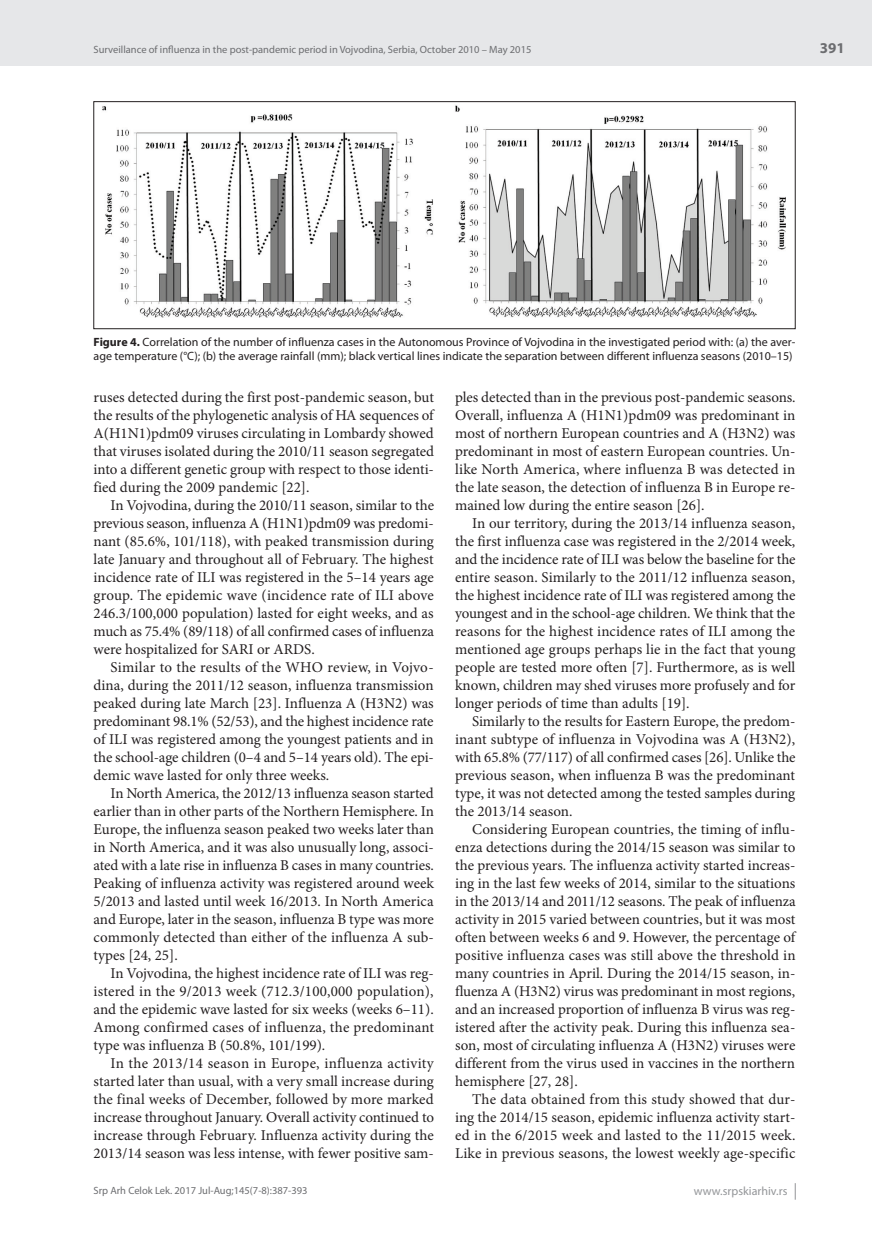
<style>
.page{position:relative;width:872px;height:1234px;background:#fff}
.page>*{position:absolute;margin:0;border:0;box-sizing:border-box;transform-origin:0 0}
.t1{font:15px/18px "Minion Pro";color:#231f20;text-align:justify}
.t2{font:700 15px "Myriad Pro";color:#6c6d70}
.t3{font:12px/13.5px "Myriad Pro";color:#231f20}
.t4{font:12px "Myriad Pro";color:#939598}
.t5{font:10.5px "Myriad Pro";color:#6c6d70}
.s1{font-weight:700}
</style>
<div class="page">
<div style="left:0;top:0;width:872px;height:66px;background:#e6e7e9"></div>
<svg style="left:795px;top:1183px;width:1px;height:16px"></svg>
<img style="left:102px;top:105px;width:684px;height:213px">
<div style="left:94px;top:101px;width:701px;height:228px;border:1px solid #231f20"></div>
<p class="t5" style="left:94px;top:43px;width:439px">Surveillance of influenza in the post-pandemic period in Vojvodina, Serbia, October 2010 – May 2015</p>
<p class="t2" style="left:820px;top:38px;width:26px">391</p>
<p class="t3" style="left:94px;top:335px;width:703px"><span class="s1">Figure 4.</span> Correlation of the number of influenza cases in the Autonomous Province of Vojvodina in the investigated period with: (a) the aver&shy;age temperature (°C); (b) the average rainfall (mm); black vertical lines indicate the separation between different influenza seasons (2010–15)</p>
<p class="t1" style="left:94px;top:388px;width:342px">ruses detected during the first post-pandemic season, but the results of the phylogenetic analysis of HA sequences of A(H1N1)pdm09 viruses circulating in Lombardy showed that viruses isolated during the 2010/11 season segregated into a different genetic group with respect to those identi&shy;fied during the 2009 pandemic [22].</p>
<p class="t1" style="left:94px;top:496px;width:342px;text-indent:17px">In Vojvodina, during the 2010/11 season, similar to the previous season, influenza A (H1N1)pdm09 was predomi&shy;nant (85.6%, 101/118), with peaked transmission during late January and throughout all of February. The highest incidence rate of ILI was registered in the 5–14 years age group. The epidemic wave (incidence rate of ILI above 246.3/100,000 population) lasted for eight weeks, and as much as 75.4% (89/118) of all confirmed cases of influenza were hospitalized for SARI or ARDS.</p>
<p class="t1" style="left:94px;top:658px;width:342px;text-indent:17px">Similar to the results of the WHO review, in Vojvo&shy;dina, during the 2011/12 season, influenza transmission peaked during late March [23]. Influenza A (H3N2) was predominant 98.1% (52/53), and the highest incidence rate of ILI was registered among the youngest patients and in the school-age children (0–4 and 5–14 years old). The epi&shy;demic wave lasted for only three weeks.</p>
<p class="t1" style="left:94px;top:784px;width:342px;text-indent:17px">In North America, the 2012/13 influenza season started earlier than in other parts of the Northern Hemisphere. In Europe, the influenza season peaked two weeks later than in North America, and it was also unusually long, associ&shy;ated with a late rise in influenza B cases in many countries.<br>Peaking of influenza activity was registered around week 5/2013 and lasted until week 16/2013. In North America and Europe, later in the season, influenza B type was more commonly detected than either of the influenza A sub&shy;types [24, 25].</p>
<p class="t1" style="left:94px;top:964px;width:342px;text-indent:17px">In Vojvodina, the highest incidence rate of ILI was reg&shy;istered in the 9/2013 week (712.3/100,000 population), and the epidemic wave lasted for six weeks (weeks 6–11).<br>Among confirmed cases of influenza, the predominant type was influenza B (50.8%, 101/199).</p>
<p class="t1" style="left:94px;top:1054px;width:342px;text-indent:17px">In the 2013/14 season in Europe, influenza activity started later than usual, with a very small increase during the final weeks of December, followed by more marked increase throughout January. Overall activity continued to increase through February. Influenza activity during the 2013/14 season was less intense, with fewer positive sam-</p>
<p class="t1" style="left:455px;top:388px;width:342px">ples detected than in the previous post-pandemic seasons.<br>Overall, influenza A (H1N1)pdm09 was predominant in most of northern European countries and A (H3N2) was predominant in most of eastern European countries. Un&shy;like North America, where influenza B was detected in the late season, the detection of influenza B in Europe re&shy;mained low during the entire season [26].</p>
<p class="t1" style="left:455px;top:514px;width:342px;text-indent:17px">In our territory, during the 2013/14 influenza season, the first influenza case was registered in the 2/2014 week, and the incidence rate of ILI was below the baseline for the entire season. Similarly to the 2011/12 influenza season, the highest incidence rate of ILI was registered among the youngest and in the school-age children. We think that the reasons for the highest incidence rates of ILI among the mentioned age groups perhaps lie in the fact that young people are tested more often [7]. Furthermore, as is well known, children may shed viruses more profusely and for longer periods of time than adults [19].</p>
<p class="t1" style="left:455px;top:712px;width:342px;text-indent:17px">Similarly to the results for Eastern Europe, the predom&shy;inant subtype of influenza in Vojvodina was A (H3N2), with 65.8% (77/117) of all confirmed cases [26]. Unlike the previous season, when influenza B was the predominant type, it was not detected among the tested samples during the 2013/14 season.</p>
<p class="t1" style="left:455px;top:820px;width:342px;text-indent:17px">Considering European countries, the timing of influ&shy;enza detections during the 2014/15 season was similar to the previous years. The influenza activity started increas&shy;ing in the last few weeks of 2014, similar to the situations in the 2013/14 and 2011/12 seasons. The peak of influenza activity in 2015 varied between countries, but it was most often between weeks 6 and 9. However, the percentage of positive influenza cases was still above the threshold in many countries in April. During the 2014/15 season, in&shy;fluenza A (H3N2) virus was predominant in most regions, and an increased proportion of influenza B virus was reg&shy;istered after the activity peak. During this influenza sea&shy;son, most of circulating influenza A (H3N2) viruses were different from the virus used in vaccines in the northern hemisphere [27, 28].</p>
<p class="t1" style="left:455px;top:1090px;width:342px;text-indent:17px">The data obtained from this study showed that dur&shy;ing the 2014/15 season, epidemic influenza activity start&shy;ed in the 6/2015 week and lasted to the 11/2015 week.<br>Like in previous seasons, the lowest weekly age-specific</p>
<p class="t5" style="left:94px;top:1184px;width:216px">Srp Arh Celok Lek. 2017 Jul-Aug;145(7-8):387-393</p>
<p class="t4" style="left:694px;top:1183px;width:95px">www.srpskiarhiv.rs</p>
</div>
